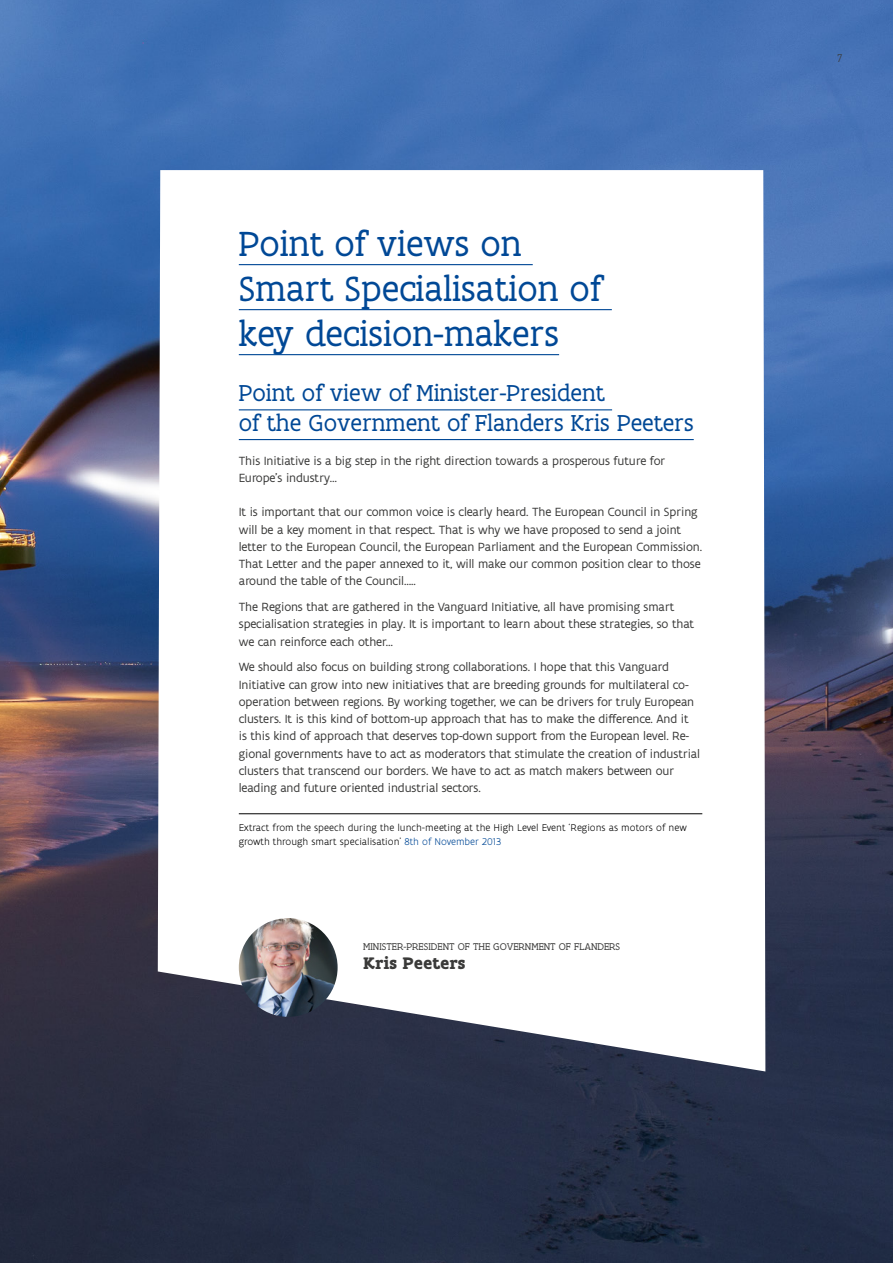
<style>
.page{position:relative;width:893px;height:1263px;background:#fff}
.page>*{position:absolute;margin:0;border:0;box-sizing:border-box;transform-origin:0 0}
.t1{font:37.5px/45px "Flanders Serifbeta 2";color:#004896}
.t2{font:24.75px/29.7px "Flanders Serifbeta 2";color:#004896}
.t3{font:700 18px "Flanders Serifbeta 2";color:#3a3a39}
.t4{font:12.75px/17.2px "Flanders Sansbeta 3";letter-spacing:-.01em;color:#3a3a39}
.t5{font:300 12px "Flanders Serifbeta 2";color:#3a3a39}
.t6{font:300 10.5px/13.5px "Flanders Sansbeta 3";color:#000}
.t7{font:10.5px "Flanders Serifbeta 2";color:#3a3a39}
.s1{color:#004896}
</style>
<div class="page">
<img style="left:0;top:0;width:893px;height:1263px">
<svg style="left:158px;top:170px;width:607px;height:901px"></svg>
<img style="left:239px;top:918px;width:99px;height:99px;border-radius:49px">
<hr style="left:239px;top:264px;width:294px;height:1px;background:#004896">
<hr style="left:239px;top:309px;width:373px;height:1px;background:#004896">
<hr style="left:239px;top:354px;width:320px;height:1px;background:#004896">
<hr style="left:239px;top:409px;width:373px;height:1px;background:#004896">
<hr style="left:239px;top:439px;width:455px;height:1px;background:#004896">
<hr style="left:239px;top:813px;width:463px;height:1px;background:#000">
<h1 class="t1" style="left:239px;top:220px;width:364px">Point of views on<br>Smart Specialisation of key decision-makers</h1>
<h2 class="t2" style="left:239px;top:378px;width:456px">Point of view of Minister-President<br>of the Government of Flanders Kris Peeters</h2>
<p class="t4" style="left:239px;top:452px;width:428px">This Initiative is a big step in the right direction towards a prosperous future for<br>Europe’s industry…</p>
<p class="t4" style="left:239px;top:503px;width:465px">It is important that our common voice is clearly heard. The European Council in Spring will be a key moment in that respect. That is why we have proposed to send a joint letter to the European Council, the European Parliament and the European Commission.<br>That Letter and the paper annexed to it, will make our common position clear to those around the table of the Council…..</p>
<p class="t4" style="left:239px;top:598px;width:457px">The Regions that are gathered in the Vanguard Initiative, all have promising smart specialisation strategies in play. It is important to learn about these strategies, so that we can reinforce each other…</p>
<p class="t4" style="left:239px;top:658px;width:463px">We should also focus on building strong collaborations. I hope that this Vanguard Initiative can grow into new initiatives that are breeding grounds for multilateral co&shy;operation between regions. By working together, we can be drivers for truly European clusters. It is this kind of bottom-up approach that has to make the difference. And it<br>is this kind of approach that deserves top-down support from the European level. Re&shy;gional governments have to act as moderators that stimulate the creation of industrial clusters that transcend our borders. We have to act as match makers between our leading and future oriented industrial sectors.</p>
<p class="t6" style="left:239px;top:821px;width:449px">Extract from the speech during the lunch-meeting at the High Level Event ‘Regions as motors of new growth through smart specialisation’ <span class="s1">8th of November 2013</span></p>
<p class="t7" style="left:363px;top:940px;width:259px">MINISTER-PRESIDENT OF THE GOVERNMENT OF FLANDERS</p>
<h3 class="t3" style="left:363px;top:952px;width:104px">Kris Peeters</h3>
<p class="t5" style="left:837px;top:51px;width:6px">7</p>
</div>
